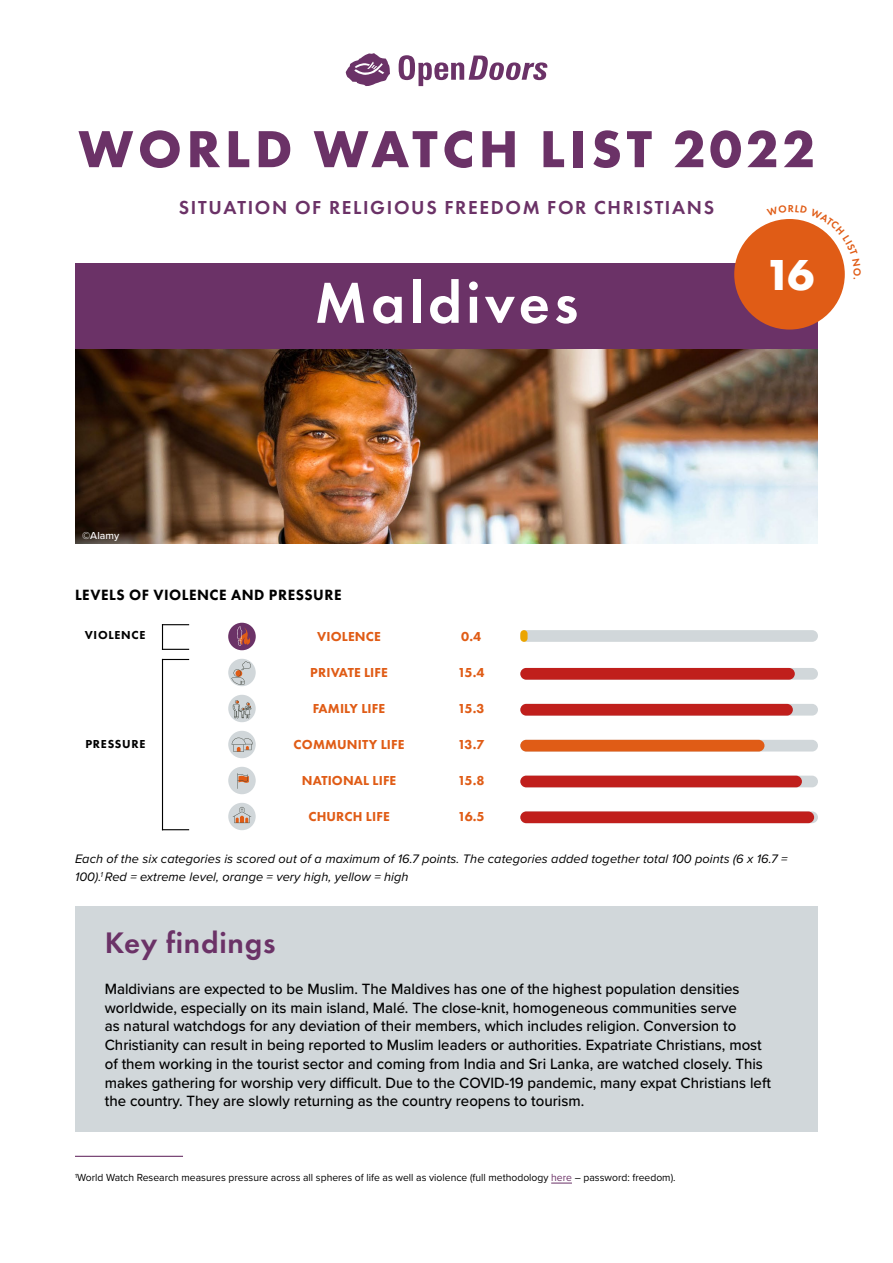
<style>
.page{position:relative;width:893px;height:1263px;background:#fff}
.page>*{position:absolute;margin:0;border:0;box-sizing:border-box;transform-origin:0 0}
.t1{font:600 60px "Futura PT";letter-spacing:.07em;color:#fff}
.t2{font:700 54px "Futura PT";letter-spacing:.085em;color:#6b3267}
.t3{font:700 45px "Futura PT";color:#fff}
.t4{font:600 30.9px "Futura PT";letter-spacing:.025em;color:#6b3267}
.t5{font:600 19.5px "Futura PT";letter-spacing:.085em;color:#6b3267}
.t6{font:500 15.45px/18.8px "Proxima Nova";color:#000}
.t7{font:800 15.45px "Futura PT";letter-spacing:.035em;color:#000}
.t8{font:800 13.5px "Futura PT";letter-spacing:.01em;color:#e05c16}
.t9{font:italic 12.75px/18.8px "Proxima Nova";letter-spacing:.005em;color:#000}
.t10{font:800 12px "Futura PT";letter-spacing:.06em;color:#000}
.t11{font:10.65px "Proxima Nova";color:#000}
.t12{font:500 10.5px "Proxima Nova";letter-spacing:.005em;color:#fff}
.s1{color:#6b3267}
</style>
<div class="page">
<div style="left:75px;top:906px;width:743px;height:225px;background:#d1d7da"></div>
<hr style="left:75px;top:1156px;width:108px;height:1px;background:#6b3267">
<svg style="left:551px;top:1183px;width:21px;height:1px"></svg>
<div style="left:520px;top:811px;width:294px;height:12px;background:#c01f1c;border-radius:6px"></div>
<div style="left:520px;top:704px;width:298px;height:12px;background:#d1d7da;border-radius:6px"></div>
<div style="left:520px;top:704px;width:273px;height:12px;background:#c01f1c;border-radius:6px"></div>
<div style="left:520px;top:668px;width:298px;height:12px;background:#d1d7da;border-radius:6px"></div>
<div style="left:520px;top:668px;width:275px;height:12px;background:#c01f1c;border-radius:6px"></div>
<div style="left:520px;top:630px;width:298px;height:12px;background:#d1d7da;border-radius:6px"></div>
<div style="left:520px;top:740px;width:298px;height:11px;background:#d1d7da;border-radius:6px"></div>
<div style="left:520px;top:776px;width:298px;height:11px;background:#d1d7da;border-radius:6px"></div>
<div style="left:520px;top:776px;width:282px;height:11px;background:#c01f1c;border-radius:6px"></div>
<div style="left:520px;top:740px;width:244px;height:11px;background:#e05c16;border-radius:6px"></div>
<div style="left:520px;top:630px;width:8px;height:12px;background:#eba500;border-radius:4px"></div>
<div style="left:228px;top:623px;width:28px;height:27px;background:#6b3267;border-radius:50%"></div>
<svg style="left:237px;top:626px;width:14px;height:20px"></svg>
<div style="left:228px;top:803px;width:28px;height:27px;background:#d1d7da;border-radius:50%"></div>
<svg style="left:233px;top:807px;width:18px;height:16px"></svg>
<div style="left:228px;top:767px;width:28px;height:27px;background:#d1d7da;border-radius:50%"></div>
<svg style="left:237px;top:773px;width:12px;height:16px"></svg>
<div style="left:228px;top:731px;width:28px;height:27px;background:#d1d7da;border-radius:50%"></div>
<svg style="left:232px;top:738px;width:21px;height:14px"></svg>
<div style="left:228px;top:695px;width:28px;height:27px;background:#d1d7da;border-radius:50%"></div>
<svg style="left:233px;top:700px;width:18px;height:18px"></svg>
<div style="left:228px;top:659px;width:28px;height:27px;background:#d1d7da;border-radius:50%"></div>
<svg style="left:231px;top:661px;width:20px;height:24px"></svg>
<svg style="left:345px;top:53px;width:45px;height:33px"></svg>
<svg style="left:399px;top:55px;width:148px;height:31px"></svg>
<div style="left:75px;top:263px;width:743px;height:86px;background:#6b3267"></div>
<svg style="left:163px;top:659px;width:26px;height:1px"></svg>
<svg style="left:163px;top:829px;width:26px;height:1px"></svg>
<hr style="left:162px;top:659px;width:1px;height:171px;background:#000">
<svg style="left:162px;top:624px;width:27px;height:26px"></svg>
<div style="left:734px;top:219px;width:111px;height:111px;background:#e05c16;border-radius:50%"></div>
<img style="left:75px;top:349px;width:743px;height:195px">
<svg style="left:766px;top:219px;width:79px;height:60px"></svg>
<h2 class="t2" style="left:78px;top:114px;width:738px">WORLD WATCH LIST 2022</h2>
<p class="t5" style="left:179px;top:195px;width:537px">SITUATION OF RELIGIOUS FREEDOM FOR CHRISTIANS</p>
<p class="t12" style="left:82px;top:527px;width:39px">©Alamy</p>
<h1 class="t1" style="left:315px;top:265px;width:265px">Maldives</h1>
<p class="t7" style="left:75px;top:585px;width:268px">LEVELS OF VIOLENCE AND PRESSURE</p>
<p class="t10" style="left:85px;top:627px;width:62px">VIOLENCE</p>
<p class="t10" style="left:85px;top:737px;width:62px">PRESSURE</p>
<p class="t8" style="left:317px;top:628px;width:65px">VIOLENCE</p>
<p class="t8" style="left:310px;top:664px;width:79px">PRIVATE LIFE</p>
<p class="t8" style="left:313px;top:700px;width:74px">FAMILY LIFE</p>
<p class="t8" style="left:294px;top:736px;width:112px">COMMUNITY LIFE</p>
<p class="t8" style="left:302px;top:772px;width:96px">NATIONAL LIFE</p>
<p class="t8" style="left:308px;top:808px;width:83px">CHURCH LIFE</p>
<p class="t8" style="left:461px;top:628px;width:21px">0.4</p>
<p class="t8" style="left:458px;top:664px;width:28px">15.4</p>
<p class="t8" style="left:458px;top:700px;width:28px">15.3</p>
<p class="t8" style="left:458px;top:736px;width:28px">13.7</p>
<p class="t8" style="left:458px;top:772px;width:28px">15.8</p>
<p class="t8" style="left:458px;top:808px;width:28px">16.5</p>
<h3 class="t3" style="left:764px;top:246px;width:52px">16</h3>
<p class="t9" style="left:75px;top:848px;width:714px">Each of the six categories is scored out of a maximum of 16.7 points. The categories added together total 100 points (6 x 16.7 =<br>100).<sup>1</sup> Red = extreme level, orange = very high, yellow = high</p>
<h3 class="t4" style="left:105px;top:923px;width:172px">Key findings</h3>
<p class="t6" style="left:105px;top:979px;width:668px">Maldivians are expected to be Muslim. The Maldives has one of the highest population densities worldwide, especially on its main island, Malé. The close-knit, homogeneous communities serve<br>as natural watchdogs for any deviation of their members, which includes religion. Conversion to Christianity can result in being reported to Muslim leaders or authorities. Expatriate Christians, most of them working in the tourist sector and coming from India and Sri Lanka, are watched closely. This makes gathering for worship very difficult. Due to the COVID-19 pandemic, many expat Christians left the country. They are slowly returning as the country reopens to tourism.</p>
<p class="t11" style="left:75px;top:1170px;width:602px"><sup>1</sup>World Watch Research measures pressure across all spheres of life as well as violence (full methodology <span class="s1">here</span> – password: freedom).</p>
</div>
